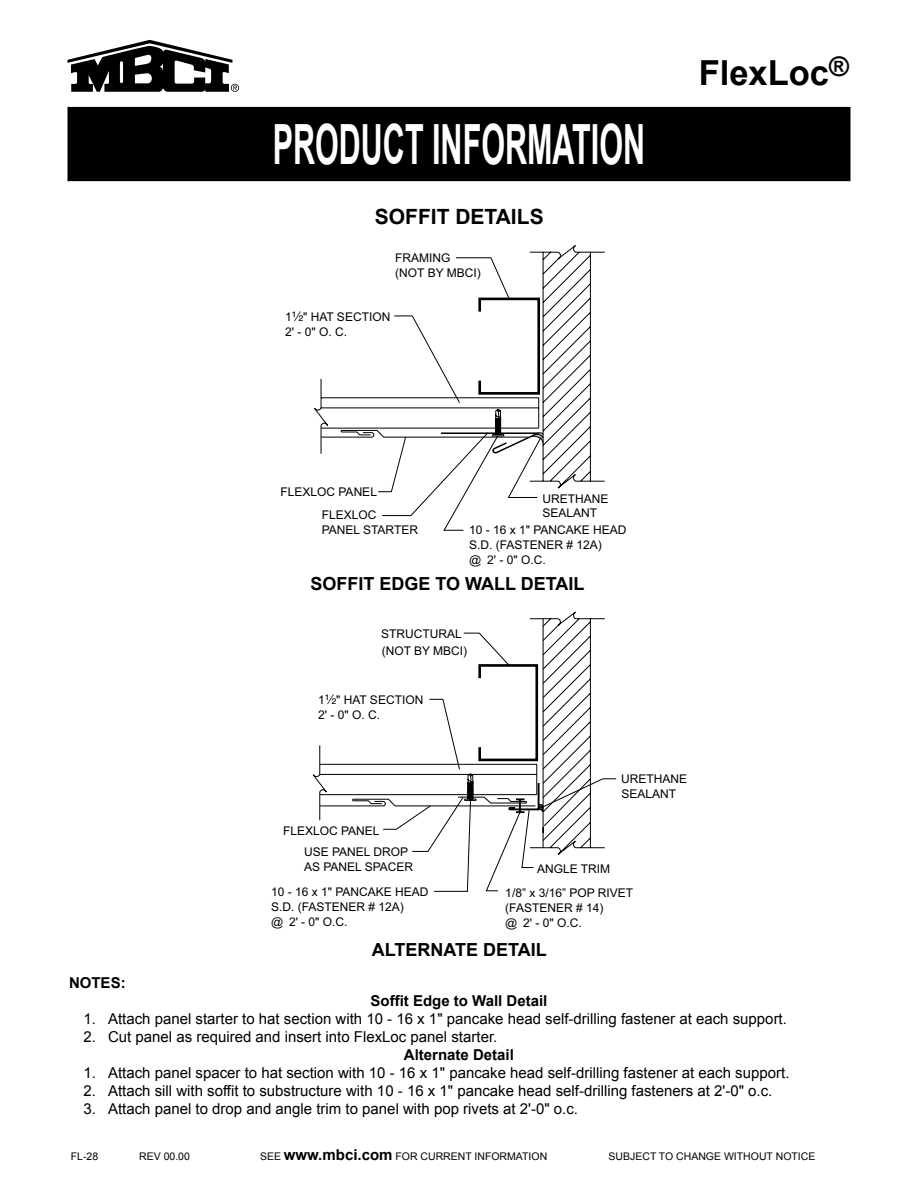
<style>
.page{position:relative;width:918px;height:1188px;background:#fff}
.page>*{position:absolute;margin:0;border:0;box-sizing:border-box;transform-origin:0 0}
.t1{font:700 55.5px "Arial";color:#fff;scale:.55 1}
.t2{font:700 34.5px "Arial";color:#000}
.t3{font:700 21px "Arial";color:#000}
.t4{font:700 18px "Arial";color:#000}
.t5{font:15px "Arial";color:#000}
.t6{font:700 15px "Arial";color:#000}
.t7{font:12px/15px "Arial";color:#000}
.t8{font:10.5px "Arial";color:#000}
.s1{font-family:"Helvetica Fraction";font-size:13.5px}
.s2{font-weight:700;font-size:15px}
</style>
<div class="page">
<div style="left:68px;top:108px;width:782px;height:72px;background:#000"></div>
<div style="left:68px;top:107px;width:782px;height:74px;border:2px solid #000"></div>
<svg style="left:68px;top:40px;width:171px;height:52px"></svg>
<svg style="left:529px;top:245px;width:76px;height:51px"></svg>
<svg style="left:312px;top:296px;width:305px;height:596px"></svg>
<div style="left:56px;top:575px;width:783px;height:27px;background:#fff"></div>
<p class="t6" style="left:69px;top:973px;width:58px">NOTES:</p>
<h1 class="t1" style="left:273px;top:107px;width:679px">PRODUCT INFORMATION</h1>
<h3 class="t3" style="left:375px;top:202px;width:170px">SOFFIT DETAILS</h3>
<p class="t7" style="left:395px;top:250px;width:87px">FRAMING (NOT BY MBCI)</p>
<p class="t7" style="left:285px;top:309px;width:107px">1<span class="s1">¹⁄₂</span>" HAT SECTION<br>2' - 0" O. C.</p>
<h2 class="t2" style="left:699px;top:50px;width:152px">FlexLoc<sup>®</sup></h2>
<p class="t7" style="left:281px;top:484px;width:98px">FLEXLOC PANEL</p>
<p class="t7" style="left:322px;top:508px;width:98px">FLEXLOC<br>PANEL STARTER</p>
<p class="t7" style="left:543px;top:491px;width:67px">URETHANE<br>SEALANT</p>
<p class="t7" style="left:469px;top:523px;width:159px">10 - 16 x 1" PANCAKE HEAD<br>S.D. (FASTENER # 12A)<br>@ 2' - 0" O.C.</p>
<p class="t4" style="left:311px;top:571px;width:276px">SOFFIT EDGE TO WALL DETAIL</p>
<p class="t7" style="left:381px;top:626px;width:88px;line-height:16.6px">STRUCTURAL (NOT BY MBCI)</p>
<p class="t7" style="left:318px;top:693px;width:107px">1<span class="s1">¹⁄₂</span>" HAT SECTION<br>2' - 0" O. C.</p>
<p class="t7" style="left:283px;top:823px;width:98px">FLEXLOC PANEL</p>
<p class="t7" style="left:304px;top:844px;width:111px">USE PANEL DROP<br>AS PANEL SPACER</p>
<p class="t7" style="left:271px;top:884px;width:159px">10 - 16 x 1" PANCAKE HEAD<br>S.D. (FASTENER # 12A)<br>@ 2' - 0" O.C.</p>
<p class="t7" style="left:621px;top:772px;width:67px;line-height:14.1px">URETHANE<br>SEALANT</p>
<p class="t7" style="left:537px;top:861px;width:75px">ANGLE TRIM</p>
<p class="t7" style="left:505px;top:885px;width:129px">1/8” x 3/16” POP RIVET (FASTENER # 14)<br>@ 2' - 0" O.C.</p>
<p class="t4" style="left:372px;top:938px;width:176px">ALTERNATE DETAIL</p>
<p class="t6" style="left:371px;top:991px;width:178px">Soffit Edge to Wall Detail</p>
<p class="t5" style="left:83px;top:1009px;width:705px">1. Attach panel starter to hat section with 10 - 16 x 1" pancake head self-drilling fastener at each support.</p>
<p class="t5" style="left:83px;top:1027px;width:415px">2. Cut panel as required and insert into FlexLoc panel starter.</p>
<p class="t6" style="left:404px;top:1045px;width:112px">Alternate Detail</p>
<p class="t5" style="left:83px;top:1063px;width:708px">1. Attach panel spacer to hat section with 10 - 16 x 1" pancake head self-drilling fastener at each support.</p>
<p class="t5" style="left:83px;top:1081px;width:690px">2. Attach sill with soffit to substructure with 10 - 16 x 1" pancake head self-drilling fasteners at 2'-0" o.c.</p>
<p class="t5" style="left:83px;top:1099px;width:496px">3. Attach panel to drop and angle trim to panel with pop rivets at 2'-0" o.c.</p>
<p class="t8" style="left:71px;top:1149px;width:29px">FL-28</p>
<p class="t8" style="left:139px;top:1149px;width:52px">REV 00.00</p>
<p class="t8" style="left:260px;top:1149px;width:289px">SEE <span class="s2">www.mbci.com</span> FOR CURRENT INFORMATION</p>
<p class="t8" style="left:609px;top:1149px;width:208px">SUBJECT TO CHANGE WITHOUT NOTICE</p>
</div>
